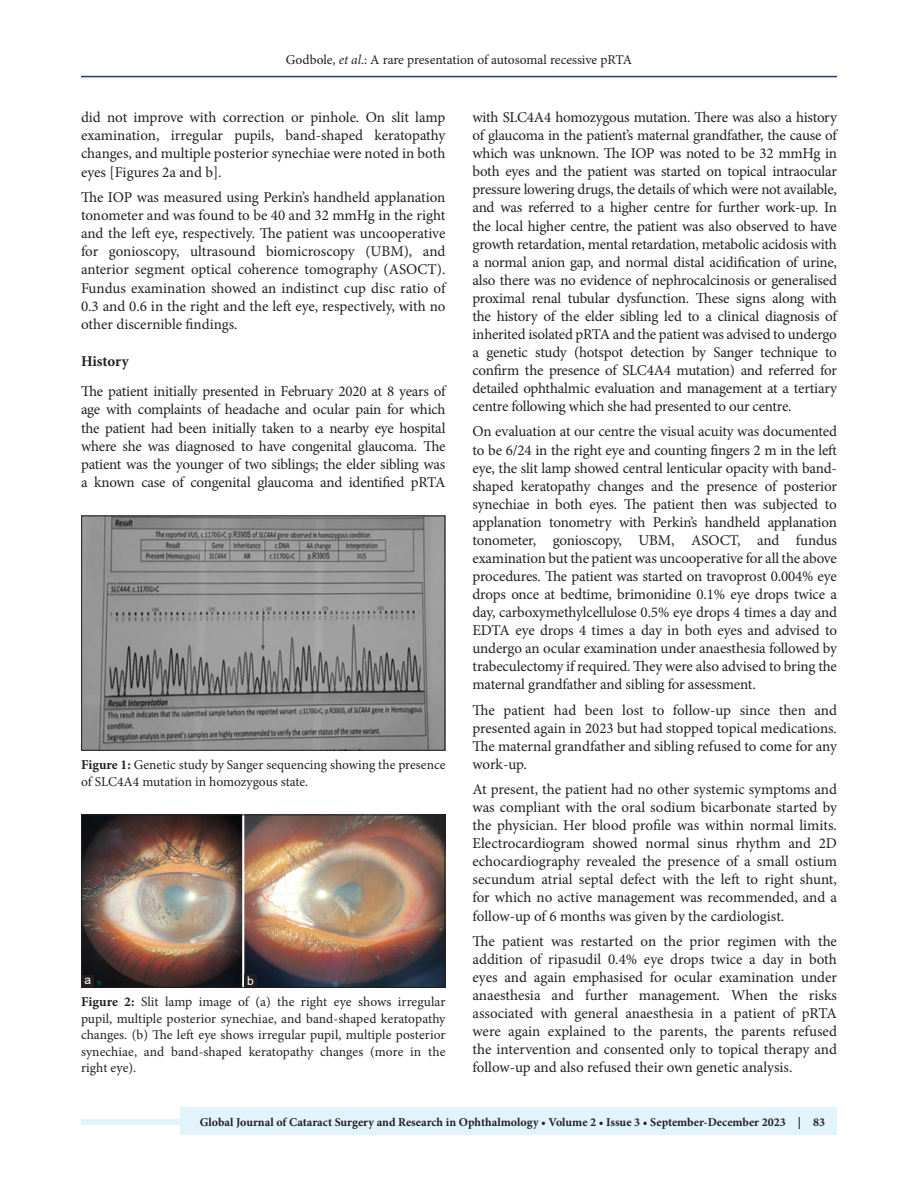
<style>
.page{position:relative;width:918px;height:1188px;background:#fff}
.page>*{position:absolute;margin:0;border:0;box-sizing:border-box;transform-origin:0 0}
.TX{font:15px/18px "Minion Pro";letter-spacing:-.01em;color:#231f20;text-align:justify}
.t1{font:700 15px "Minion Pro";letter-spacing:-.005em;color:#231f20}
.FGC{font:13.5px/16.5px "Minion Pro";color:#231f20}
.JF{font:700 12px "Minion Pro";color:#231f20}
.LABEL{font:12px "Arial";color:#fff}
.s1{font-style:italic}
.s2{font-weight:700}
</style>
<div class="page">
<img style="left:83px;top:518px;width:360px;height:230px">
<div style="left:81px;top:516px;width:364px;height:234px;border:1px solid #231f20"></div>
<hr style="left:81px;top:76px;width:756px;height:1px;background:#164077">
<div style="left:81px;top:1119px;width:756px;height:6px;background:#e1f4fc"></div>
<div style="left:180px;top:1107px;width:657px;height:28px;background:#e1f4fc"></div>
<img style="left:83px;top:817px;width:360px;height:169px">
<div style="left:81px;top:815px;width:364px;height:173px;border:1px solid #231f20"></div>
<div style="left:244px;top:975px;width:13px;height:12px;background:#231f20"></div>
<div style="left:81px;top:975px;width:13px;height:12px;background:#231f20"></div>
<p class="FGC" style="left:286px;top:51px;width:348px">Godbole, <span class="s1">et al</span>.: A rare presentation of autosomal recessive pRTA</p>
<p class="TX" style="left:81px;top:108px;width:366px">did not improve with correction or pinhole. On slit lamp examination, irregular pupils, band-shaped keratopathy changes, and multiple posterior synechiae were noted in both eyes [Figures 2a and b].</p>
<p class="TX" style="left:81px;top:188px;width:366px">The IOP was measured using Perkin’s handheld applanation tonometer and was found to be 40 and 32 mmHg in the right and the left eye, respectively. The patient was uncooperative for gonioscopy, ultrasound biomicroscopy (UBM), and anterior segment optical coherence tomography (ASOCT).<br>Fundus examination showed an indistinct cup disc ratio of 0.3 and 0.6 in the right and the left eye, respectively, with no other discernible findings.</p>
<h2 class="t1" style="left:81px;top:351px;width:49px">History</h2>
<p class="TX" style="left:81px;top:383px;width:366px">The patient initially presented in February 2020 at 8 years of age with complaints of headache and ocular pain for which the patient had been initially taken to a nearby eye hospital where she was diagnosed to have congenital glaucoma. The patient was the younger of two siblings; the elder sibling was a known case of congenital glaucoma and identified pRTA</p>
<p class="FGC" style="left:81px;top:757px;width:366px"><span class="s2">Figure 1:</span> Genetic study by Sanger sequencing showing the presence of SLC4A4 mutation in homozygous state.</p>
<p class="LABEL" style="left:84px;top:972px;width:8px">a</p>
<p class="LABEL" style="left:247px;top:973px;width:8px">b</p>
<p class="FGC" style="left:81px;top:994px;width:366px;text-align:justify"><span class="s2">Figure 2:</span> Slit lamp image of (a) the right eye shows irregular pupil, multiple posterior synechiae, and band-shaped keratopathy changes. (b) The left eye shows irregular pupil, multiple posterior synechiae, and band-shaped keratopathy changes (more in the right eye).</p>
<p class="TX" style="left:472px;top:109px;width:366px">with SLC4A4 homozygous mutation. There was also a history of glaucoma in the patient’s maternal grandfather, the cause of which was unknown. The IOP was noted to be 32 mmHg in both eyes and the patient was started on topical intraocular pressure lowering drugs, the details of which were not available, and was referred to a higher centre for further work-up. In the local higher centre, the patient was also observed to have growth retardation, mental retardation, metabolic acidosis with a normal anion gap, and normal distal acidification of urine, also there was no evidence of nephrocalcinosis or generalised proximal renal tubular dysfunction. These signs along with the history of the elder sibling led to a clinical diagnosis of inherited isolated pRTA and the patient was advised to undergo a genetic study (hotspot detection by Sanger technique to confirm the presence of SLC4A4 mutation) and referred for detailed ophthalmic evaluation and management at a tertiary centre following which she had presented to our centre.</p>
<p class="TX" style="left:472px;top:423px;width:366px">On evaluation at our centre the visual acuity was documented to be 6/24 in the right eye and counting fingers 2 m in the left eye, the slit lamp showed central lenticular opacity with band&shy;shaped keratopathy changes and the presence of posterior synechiae in both eyes. The patient then was subjected to applanation tonometry with Perkin’s handheld applanation tonometer, gonioscopy, UBM, ASOCT, and fundus examination but the patient was uncooperative for all the above procedures. The patient was started on travoprost 0.004% eye drops once at bedtime, brimonidine 0.1% eye drops twice a day, carboxymethylcellulose 0.5% eye drops 4 times a day and EDTA eye drops 4 times a day in both eyes and advised to undergo an ocular examination under anaesthesia followed by trabeculectomy if required. They were also advised to bring the maternal grandfather and sibling for assessment.</p>
<p class="TX" style="left:472px;top:701px;width:366px">The patient had been lost to follow-up since then and presented again in 2023 but had stopped topical medications.<br>The maternal grandfather and sibling refused to come for any work-up.</p>
<p class="TX" style="left:472px;top:781px;width:366px">At present, the patient had no other systemic symptoms and was compliant with the oral sodium bicarbonate started by the physician. Her blood profile was within normal limits.<br>Electrocardiogram showed normal sinus rhythm and 2D echocardiography revealed the presence of a small ostium secundum atrial septal defect with the left to right shunt, for which no active management was recommended, and a follow-up of 6 months was given by the cardiologist.</p>
<p class="TX" style="left:472px;top:932px;width:366px">The patient was restarted on the prior regimen with the addition of ripasudil 0.4% eye drops twice a day in both eyes and again emphasised for ocular examination under anaesthesia and further management. When the risks associated with general anaesthesia in a patient of pRTA were again explained to the parents, the parents refused the intervention and consented only to topical therapy and follow-up and also refused their own genetic analysis.</p>
<p class="JF" style="left:200px;top:1114px;width:627px">Global Journal of Cataract Surgery and Research in Ophthalmology • Volume 2 • Issue 3 • September-December 2023 | 83</p>
</div>
